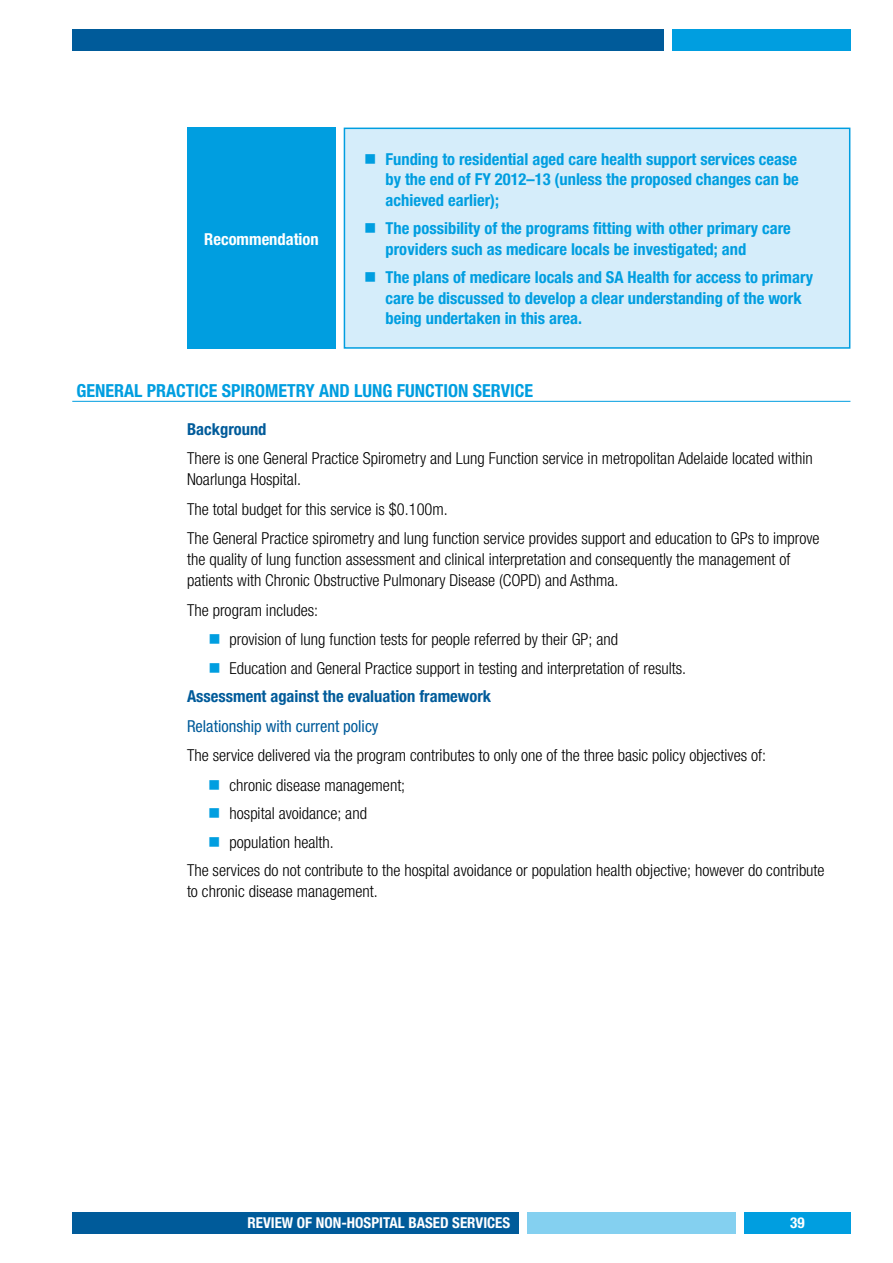
<style>
.page{position:relative;width:893px;height:1263px;background:#fff}
.page>*{position:absolute;margin:0;border:0;box-sizing:border-box;transform-origin:0 0}
.t1{font:700 condensed 18px "Helvetica Neue";color:#009ee0}
.t2{font:300 condensed 16.5px/21px "Helvetica Neue";color:#000}
.t3{font:700 condensed 16.5px/20.2px "Helvetica Neue";color:#009ee0}
.t4{font:700 condensed 16.5px "Helvetica Neue";color:#005b9a}
.t5{font:condensed 16.5px "Helvetica Neue";color:#005b9a}
.t6{font:700 condensed 16.5px "Helvetica Neue";color:#fff}
.t7{font:700 condensed 15px "Helvetica Neue";color:#fff}
</style>
<div class="page">
<div style="left:72px;top:30px;width:591px;height:21px;background:#005b9a"></div>
<div style="left:72px;top:1212px;width:447px;height:21px;background:#005b9a"></div>
<div style="left:527px;top:1212px;width:209px;height:21px;background:#84d0f0"></div>
<div style="left:672px;top:30px;width:178px;height:21px;background:#009ee0"></div>
<div style="left:744px;top:1212px;width:106px;height:21px;background:#009ee0"></div>
<hr style="left:72px;top:401px;width:778px;height:1px;background:#009ee0">
<div style="left:344px;top:128px;width:506px;height:220px;background:#d5edfa"></div>
<div style="left:344px;top:128px;width:506px;height:221px;border:2px solid #009ee0"></div>
<div style="left:187px;top:128px;width:149px;height:221px;background:#009ee0"></div>
<p class="t6" style="left:204px;top:229px;width:116px">Recommendation</p>
<p class="t3" style="left:386px;top:149px;width:415px;text-align:justify">Funding to residential aged care health support services cease by the end of FY 2012–13 (unless the proposed changes can be achieved earlier);</p>
<p class="t3" style="left:386px;top:218px;width:407px">The possibility of the programs fitting with other primary care providers such as medicare locals be investigated; and</p>
<p class="t3" style="left:386px;top:267px;width:429px">The plans of medicare locals and SA Health for access to primary care be discussed to develop a clear understanding of the work being undertaken in this area.</p>
<p class="t1" style="left:77px;top:379px;width:458px">GENERAL PRACTICE SPIROMETRY AND LUNG FUNCTION SERVICE</p>
<p class="t4" style="left:187px;top:419px;width:81px">Background</p>
<p class="t2" style="left:187px;top:448px;width:627px">There is one General Practice Spirometry and Lung Function service in metropolitan Adelaide located within<br>Noarlunga Hospital.</p>
<p class="t2" style="left:187px;top:494px;width:634px;line-height:29.5px">The total budget for this service is $0.100m.<br>The General Practice spirometry and lung function service provides support and education to GPs to improve</p>
<p class="t2" style="left:187px;top:549px;width:605px">the quality of lung function assessment and clinical interpretation and consequently the management of patients with Chronic Obstructive Pulmonary Disease (COPD) and Asthma.</p>
<p class="t2" style="left:230px;top:595px;width:458px;line-height:29px;text-indent:-42px">The program includes:<br>provision of lung function tests for people referred by their GP; and<br>Education and General Practice support in testing and interpretation of results.</p>
<p class="t4" style="left:187px;top:686px;width:306px">Assessment against the evaluation framework</p>
<p class="t5" style="left:187px;top:716px;width:193px">Relationship with current policy</p>
<p class="t2" style="left:187px;top:745px;width:580px">The service delivered via the program contributes to only one of the three basic policy objectives of:</p>
<p class="t2" style="left:230px;top:774px;width:177px">chronic disease management;</p>
<p class="t2" style="left:230px;top:803px;width:139px">hospital avoidance; and</p>
<p class="t2" style="left:230px;top:831px;width:106px">population health.</p>
<p class="t2" style="left:187px;top:859px;width:639px">The services do not contribute to the hospital avoidance or population health objective; however do contribute</p>
<p class="t2" style="left:187px;top:880px;width:192px">to chronic disease management.</p>
<p class="t7" style="left:247px;top:1214px;width:264px">REVIEW OF NON-HOSPITAL BASED SERVICES</p>
<p class="t7" style="left:790px;top:1214px;width:16px">39</p>
</div>
